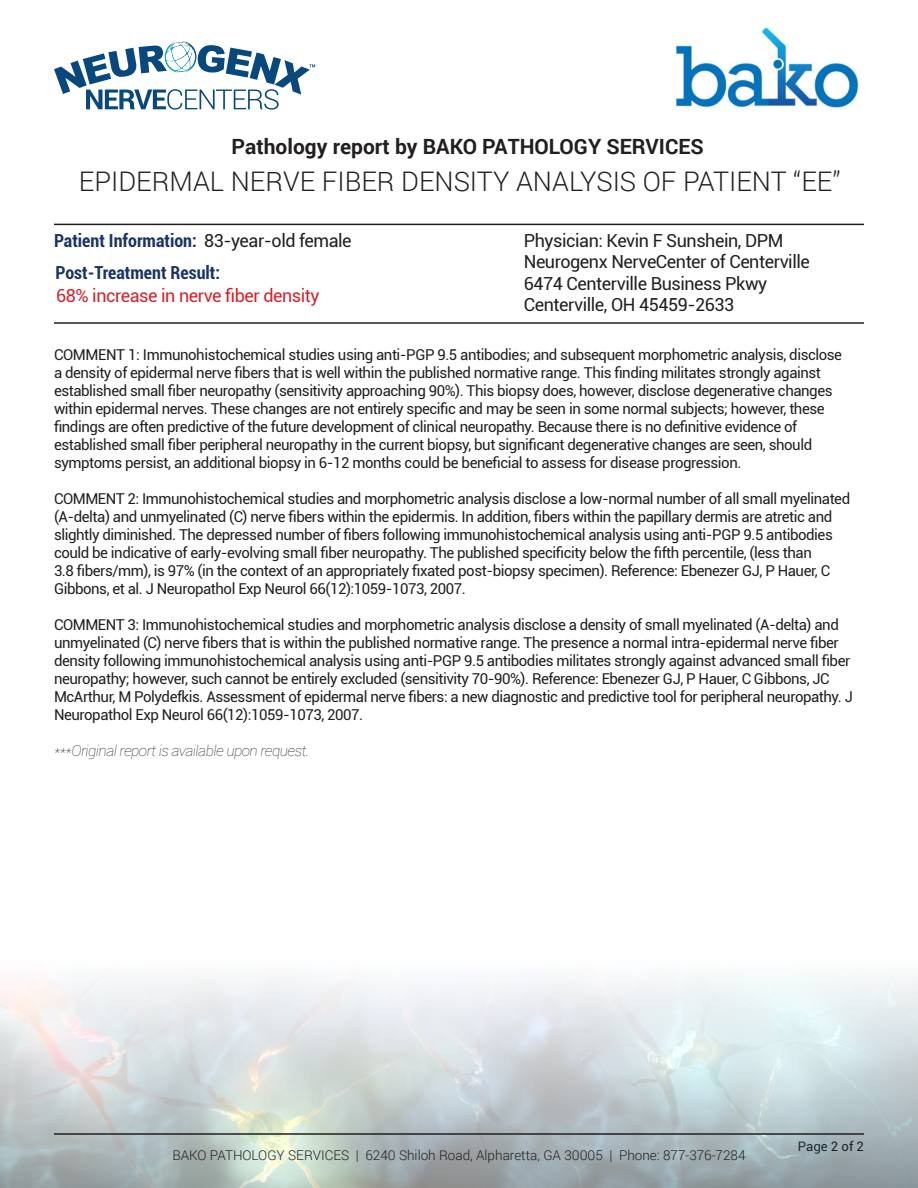
<style>
.page{position:relative;width:918px;height:1188px;background:#fff}
.page>*{position:absolute;margin:0;border:0;box-sizing:border-box;transform-origin:0 0}
.t1{font:300 27px "Roboto";color:#231f20}
.t2{font:700 21px "Roboto";color:#231f20}
.t3{font:18px/21.6px "Roboto";letter-spacing:-.025em;color:#231f20}
.t4{font:700 condensed 18px/32.1px "Roboto";color:#1a3564}
.t5{font:18px "Roboto";letter-spacing:-.025em;color:#d1232a}
.t6{font:15px/18px "Roboto";letter-spacing:-.03em;color:#231f20}
.t7{font:italic 100 15px "Roboto";letter-spacing:-.03em;color:#231f20}
.t8{font:300 13.5px "Roboto";color:#231f20}
.t9{font:13.05px "Roboto";color:#231f20}
.s1{font-weight:400;font-stretch:normal;color:#231f20}
</style>
<div class="page">
<hr style="left:54px;top:1133px;width:810px;height:2px;background:#231f20">
<hr style="left:54px;top:224px;width:810px;height:1px;background:#231f20">
<hr style="left:54px;top:322px;width:810px;height:2px;background:#231f20">
<img style="left:673px;top:28px;width:186px;height:81px">
<svg style="left:54px;top:41px;width:261px;height:69px"></svg>
<h2 class="t2" style="left:232px;top:137px;width:474px">Pathology report by BAKO PATHOLOGY SERVICES</h2>
<h1 class="t1" style="left:79px;top:171px;width:763px">EPIDERMAL NERVE FIBER DENSITY ANALYSIS OF PATIENT “EE”</h1>
<p class="t4" style="left:54px;top:225px;width:299px">Patient Information: <span class="s1">83-year-old female<br></span>Post-Treatment Result:</p>
<p class="t5" style="left:56px;top:283px;width:265px">68% increase in nerve fiber density</p>
<p class="t3" style="left:524px;top:231px;width:288px">Physician: Kevin F Sunshein, DPM Neurogenx NerveCenter of Centerville 6474 Centerville Business Pkwy Centerville, OH 45459-2633</p>
<p class="t6" style="left:54px;top:345px;width:790px">COMMENT 1: Immunohistochemical studies using anti-PGP 9.5 antibodies; and subsequent morphometric analysis, disclose a density of epidermal nerve fibers that is well within the published normative range. This finding militates strongly against established small fiber neuropathy (sensitivity approaching 90%). This biopsy does, however, disclose degenerative changes within epidermal nerves. These changes are not entirely specific and may be seen in some normal subjects; however, these findings are often predictive of the future development of clinical neuropathy. Because there is no definitive evidence of established small fiber peripheral neuropathy in the current biopsy, but significant degenerative changes are seen, should symptoms persist, an additional biopsy in 6-12 months could be beneficial to assess for disease progression.</p>
<p class="t6" style="left:54px;top:489px;width:798px">COMMENT 2: Immunohistochemical studies and morphometric analysis disclose a low-normal number of all small myelinated (A-delta) and unmyelinated (C) nerve fibers within the epidermis. In addition, fibers within the papillary dermis are atretic and slightly diminished. The depressed number of fibers following immunohistochemical analysis using anti-PGP 9.5 antibodies could be indicative of early-evolving small fiber neuropathy. The published specificity below the fifth percentile, (less than<br>3.8 fibers/mm), is 97% (in the context of an appropriately fixated post-biopsy specimen). Reference: Ebenezer GJ, P Hauer, C Gibbons, et al. J Neuropathol Exp Neurol 66(12):1059-1073, 2007.</p>
<p class="t6" style="left:54px;top:615px;width:801px">COMMENT 3: Immunohistochemical studies and morphometric analysis disclose a density of small myelinated (A-delta) and unmyelinated (C) nerve fibers that is within the published normative range. The presence a normal intra-epidermal nerve fiber density following immunohistochemical analysis using anti-PGP 9.5 antibodies militates strongly against advanced small fiber neuropathy; however, such cannot be entirely excluded (sensitivity 70-90%). Reference: Ebenezer GJ, P Hauer, C Gibbons, JC McArthur, M Polydefkis. Assessment of epidermal nerve fibers: a new diagnostic and predictive tool for peripheral neuropathy. J Neuropathol Exp Neurol 66(12):1059-1073, 2007.</p>
<p class="t7" style="left:54px;top:744px;width:257px">***Original report is available upon request.</p>
<p class="t8" style="left:172px;top:1149px;width:575px">BAKO PATHOLOGY SERVICES | 6240 Shiloh Road, Alpharetta, GA 30005 | Phone: 877-376-7284</p>
<p class="t9" style="left:798px;top:1141px;width:68px">Page 2 of 2</p>
</div>
